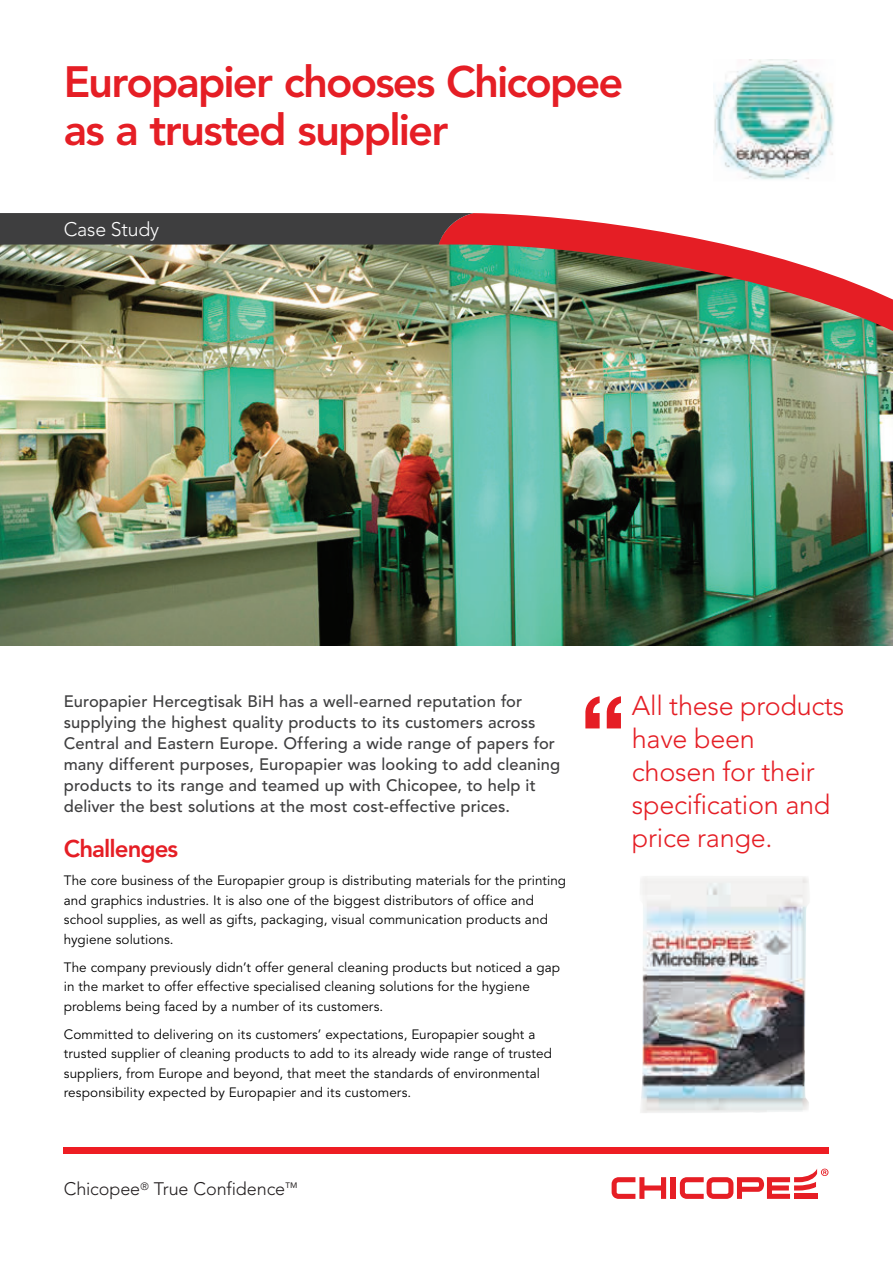
<style>
.page{position:relative;width:893px;height:1263px;background:#fff}
.page>*{position:absolute;margin:0;border:0;box-sizing:border-box;transform-origin:0 0}
.t1{font:800 43.5px/47.8px "Avenir";letter-spacing:-.045em;color:#e51e25}
.t2{font:300 27px/33px "Avenir";letter-spacing:-.01em;color:#e51e25}
.t3{font:800 24px "Avenir";letter-spacing:-.04em;color:#e51e25}
.t4{font:300 19.5px "Avenir";letter-spacing:-.01em;color:#fff}
.t5{font:300 18px "Avenir";letter-spacing:-.005em;color:#231f20}
.t6{font:500 16.5px/21px "Avenir";letter-spacing:.005em;color:#3e3e3f}
.t7{font:13.5px/19.5px "Avenir";letter-spacing:.005em;color:#000}
</style>
<div class="page">
<img style="left:0;top:329px;width:893px;height:316px">
<svg style="left:0;top:59px;width:790px;height:270px"></svg>
<img style="left:439px;top:213px;width:454px;height:127px">
<svg style="left:0;top:213px;width:474px;height:32px;background:#473e3e"></svg>
<div style="left:64px;top:1147px;width:765px;height:6px;background:#ee1d23"></div>
<svg style="left:612px;top:1177px;width:54px;height:22px"></svg>
<div style="left:671px;top:1177px;width:5px;height:22px;background:#e61e25"></div>
<svg style="left:680px;top:1168px;width:148px;height:31px"></svg>
<img style="left:713px;top:60px;width:121px;height:121px">
<svg style="left:585px;top:696px;width:36px;height:32px"></svg>
<img style="left:640px;top:876px;width:169px;height:237px">
<h1 class="t1" style="left:64px;top:58px;width:561px">Europapier chooses Chicopee as a trusted supplier</h1>
<h3 class="t4" style="left:64px;top:217px;width:97px">Case Study</h3>
<p class="t6" style="left:64px;top:692px;width:498px">Europapier Hercegtisak BiH has a well-earned reputation for supplying the highest quality products to its customers across Central and Eastern Europe. Offering a wide range of papers for many different purposes, Europapier was looking to add cleaning products to its range and teamed up with Chicopee, to help it deliver the best solutions at the most cost-effective prices.</p>
<h3 class="t3" style="left:64px;top:835px;width:116px">Challenges</h3>
<p class="t7" style="left:64px;top:871px;width:504px">The core business of the Europapier group is distributing materials for the printing and graphics industries. It is also one of the biggest distributors of office and school supplies, as well as gifts, packaging, visual communication products and hygiene solutions.</p>
<p class="t7" style="left:64px;top:958px;width:498px">The company previously didn’t offer general cleaning products but noticed a gap in the market to offer effective specialised cleaning solutions for the hygiene problems being faced by a number of its customers.</p>
<p class="t7" style="left:64px;top:1025px;width:490px">Committed to delivering on its customers’ expectations, Europapier sought a trusted supplier of cleaning products to add to its already wide range of trusted suppliers, from Europe and beyond, that meet the standards of environmental responsibility expected by Europapier and its customers.</p>
<h3 class="t5" style="left:64px;top:1178px;width:235px">Chicopee<sup>®</sup> True Confidence<sup>™</sup></h3>
<h2 class="t2" style="left:632px;top:689px;width:214px">All these products have been chosen for their specification and price range.</h2>
</div>
